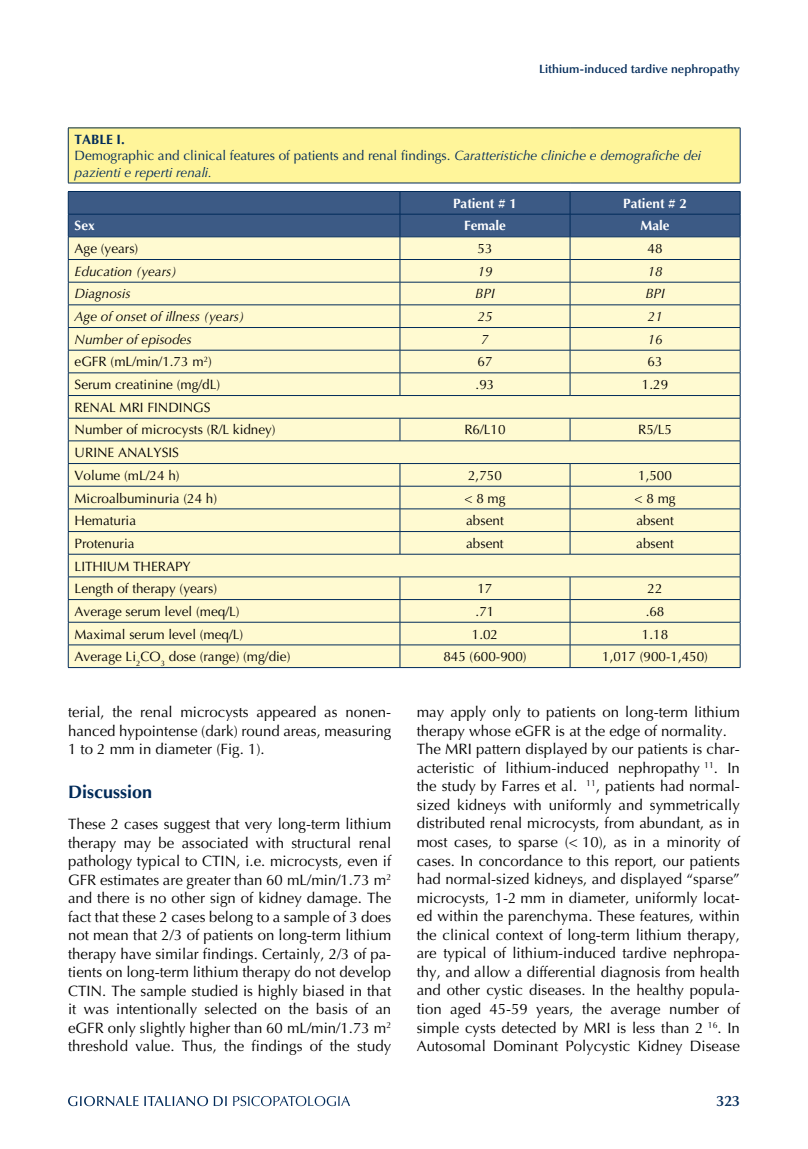
<style>
.page{position:relative;width:808px;height:1149px;background:#fff}
.page>*{position:absolute;margin:0;border:0;box-sizing:border-box;transform-origin:0 0}
.t1{font:700 18px "Optima LT Std";color:#002a59}
.t2{font:15px/18.6px "Optima LT Std";color:#000;text-align:justify}
.t3{font:600 15px "Optima LT Std";color:#002a59}
.t4{font:13.5px/22.6px "Optima LT Std";color:#000}
.t5{font:italic 13.5px/16.2px "Optima LT Std";color:#002a59}
.t6{font:italic 13.5px "Optima LT Std";color:#000}
.t7{font:700 13.5px "Optima LT Std";color:#fff}
.t8{font:600 12px "Optima LT Std";color:#002a59}
.s1{font-weight:700;font-style:normal}
.s2{font-style:normal}
</style>
<div class="page">
<svg style="left:68px;top:1096px;width:282px;height:9px"></svg>
<div style="left:68px;top:128px;width:672px;height:55px;background:#fff59a"></div>
<hr style="left:68px;top:128px;width:332px;height:1px;background:#002a59">
<hr style="left:68px;top:128px;width:1px;height:55px;background:#002a59">
<hr style="left:400px;top:128px;width:170px;height:1px;background:#002a59">
<hr style="left:570px;top:128px;width:170px;height:1px;background:#002a59">
<hr style="left:740px;top:128px;width:1px;height:55px;background:#002a59">
<hr style="left:68px;top:183px;width:332px;height:1px;background:#002a59">
<hr style="left:400px;top:183px;width:170px;height:1px;background:#002a59">
<hr style="left:570px;top:183px;width:170px;height:1px;background:#002a59">
<svg style="left:68px;top:191px;width:673px;height:476px;background:#e0e1c4"></svg>
<hr style="left:68px;top:667px;width:332px;height:1px;background:#002a59">
<hr style="left:400px;top:667px;width:170px;height:1px;background:#002a59">
<hr style="left:570px;top:667px;width:170px;height:1px;background:#002a59">
<p class="t8" style="left:539px;top:62px;width:202px">Lithium-induced tardive nephropathy</p>
<p class="t5" style="left:75px;top:132px;width:628px"><span class="s1">Table I.<br></span><span class="s2">Demographic and clinical features of patients and renal findings.</span> Caratteristiche cliniche e demografiche dei pazienti e reperti renali.</p>
<p class="t7" style="left:453px;top:195px;width:65px">Patient # 1</p>
<p class="t7" style="left:623px;top:195px;width:65px">Patient # 2</p>
<p class="t7" style="left:75px;top:218px;width:22px">Sex</p>
<p class="t7" style="left:464px;top:218px;width:43px">Female</p>
<p class="t7" style="left:640px;top:218px;width:31px">Male</p>
<p class="t4" style="left:75px;top:237px;width:65px">Age (years)</p>
<p class="t4" style="left:477px;top:237px;width:17px">53</p>
<p class="t4" style="left:648px;top:237px;width:17px">48</p>
<p class="t6" style="left:75px;top:263px;width:104px">Education (years)</p>
<p class="t6" style="left:477px;top:263px;width:17px">19</p>
<p class="t6" style="left:648px;top:263px;width:17px">18</p>
<p class="t6" style="left:75px;top:286px;width:58px">Diagnosis</p>
<p class="t6" style="left:475px;top:286px;width:21px">BPI</p>
<p class="t6" style="left:645px;top:286px;width:21px">BPI</p>
<p class="t6" style="left:75px;top:308px;width:171px">Age of onset of illness (years)</p>
<p class="t6" style="left:477px;top:308px;width:17px">25</p>
<p class="t6" style="left:647px;top:308px;width:17px">21</p>
<p class="t6" style="left:75px;top:331px;width:119px">Number of episodes</p>
<p class="t6" style="left:481px;top:331px;width:9px">7</p>
<p class="t6" style="left:647px;top:331px;width:17px">16</p>
<p class="t4" style="left:75px;top:350px;width:139px">eGFR (mL/min/1.73 m<sup>2</sup>)</p>
<p class="t4" style="left:477px;top:350px;width:17px">67</p>
<p class="t4" style="left:648px;top:350px;width:17px">63</p>
<p class="t4" style="left:75px;top:373px;width:147px">Serum creatinine (mg/dL)</p>
<p class="t4" style="left:476px;top:373px;width:20px">.93</p>
<p class="t4" style="left:642px;top:373px;width:28px">1.29</p>
<p class="t4" style="left:75px;top:396px;width:203px">Renal MRI findings<br>Number of microcysts (R/L kidney)</p>
<p class="t4" style="left:464px;top:418px;width:43px">R6/L10</p>
<p class="t4" style="left:638px;top:418px;width:35px">R5/L5</p>
<p class="t4" style="left:75px;top:441px;width:107px;text-indent:79px">ysis<br>Volume (mL/24 h)</p>
<p class="t4" style="left:75px;top:441px;width:19px">Urine</p>
<p class="t4" style="left:118px;top:441px;width:10px">anal</p>
<p class="t4" style="left:468px;top:464px;width:35px">2,750</p>
<p class="t4" style="left:638px;top:464px;width:35px">1,500</p>
<p class="t4" style="left:75px;top:486px;width:144px">Microalbuminuria (24 h)</p>
<p class="t4" style="left:464px;top:486px;width:43px">&lt; 8 mg</p>
<p class="t4" style="left:634px;top:486px;width:43px">&lt; 8 mg</p>
<p class="t4" style="left:75px;top:509px;width:63px">Hematuria</p>
<p class="t4" style="left:466px;top:509px;width:39px">absent</p>
<p class="t4" style="left:636px;top:509px;width:39px">absent</p>
<p class="t4" style="left:75px;top:532px;width:62px">Protenuria</p>
<p class="t4" style="left:466px;top:532px;width:39px">absent</p>
<p class="t4" style="left:636px;top:532px;width:39px">absent</p>
<p class="t4" style="left:75px;top:554px;width:16px">Lithium</p>
<p class="t4" style="left:133px;top:554px;width:10px">therap</p>
<p class="t4" style="left:75px;top:554px;width:144px;text-indent:108px">y<br>Length of therapy (years)</p>
<p class="t4" style="left:477px;top:577px;width:17px">17</p>
<p class="t4" style="left:647px;top:577px;width:17px">22</p>
<p class="t4" style="left:75px;top:600px;width:167px">Average serum level (meq/L)</p>
<p class="t4" style="left:476px;top:600px;width:20px">.71</p>
<p class="t4" style="left:646px;top:600px;width:20px">.68</p>
<p class="t4" style="left:75px;top:622px;width:170px">Maximal serum level (meq/L)</p>
<p class="t4" style="left:472px;top:622px;width:28px">1.02</p>
<p class="t4" style="left:642px;top:622px;width:28px">1.18</p>
<p class="t4" style="left:75px;top:645px;width:217px">Average Li<sub>2</sub>CO<sub>3</sub> dose (range) (mg/die)</p>
<p class="t4" style="left:443px;top:645px;width:85px">845 (600-900)</p>
<p class="t4" style="left:602px;top:645px;width:107px">1,017 (900-1,450)</p>
<p class="t2" style="left:68px;top:702px;width:325px">terial, the renal microcysts appeared as nonen&shy;hanced hypointense (dark) round areas, measuring 1 to 2 mm in diameter (Fig. 1).</p>
<p class="t1" style="left:68px;top:781px;width:86px">Discussion</p>
<p class="t2" style="left:68px;top:815px;width:325px">These 2 cases suggest that very long-term lithium therapy may be associated with structural renal pathology typical to CTIN, i.e. microcysts, even if GFR estimates are greater than 60 mL/min/1.73 m<sup>2 </sup>and there is no other sign of kidney damage. The fact that these 2 cases belong to a sample of 3 does not mean that 2/3 of patients on long-term lithium therapy have similar findings. Certainly, 2/3 of pa&shy;tients on long-term lithium therapy do not develop CTIN. The sample studied is highly biased in that it was intentionally selected on the basis of an eGFR only slightly higher than 60 mL/min/1.73 m<sup>2 </sup>threshold value. Thus, the findings of the study</p>
<p class="t2" style="left:417px;top:702px;width:325px;text-align:left">may apply only to patients on long-term lithium therapy whose eGFR is at the edge of normality.<br>The MRI pattern displayed by our patients is char&shy;acteristic of lithium-induced nephropathy <sup>11</sup>. In the study by Farres et al. <sup>11</sup>, patients had normal&shy;sized kidneys with uniformly and symmetrically distributed renal microcysts, from abundant, as in most cases, to sparse (&lt; 10), as in a minority of cases. In concordance to this report, our patients had normal-sized kidneys, and displayed “sparse” microcysts, 1-2 mm in diameter, uniformly locat&shy;ed within the parenchyma. These features, within the clinical context of long-term lithium therapy, are typical of lithium-induced tardive nephropa&shy;thy, and allow a differential diagnosis from health and other cystic diseases. In the healthy popula&shy;tion aged 45-59 years, the average number of simple cysts detected by MRI is less than 2 <sup>16</sup>. In Autosomal Dominant Polycystic Kidney Disease</p>
<p class="t3" style="left:716px;top:1091px;width:25px">323</p>
</div>
